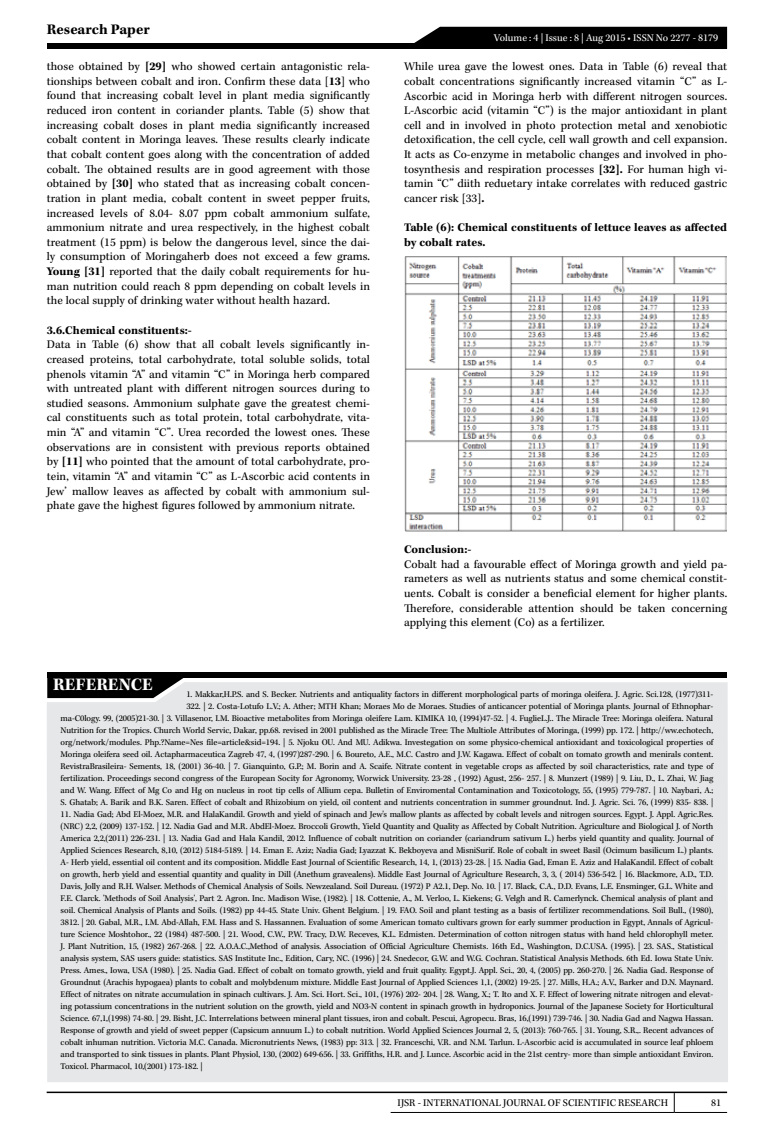
<style>
.page{position:relative;width:774px;height:1136px;background:#fff}
.page>*{position:absolute;margin:0;border:0;box-sizing:border-box;transform-origin:0 0}
.t1{font:700 18px "Kepler Std";letter-spacing:.005em;color:#fff}
.t2{font:700 15px "Kepler Std";color:#000}
.t3{font:12px/14.7px "Kepler Std";color:#000;text-align:justify}
.t4{font:700 12px/14.7px "Kepler Std";color:#000}
.t5{font:10.5px "Kepler Std";color:#000}
.t6{font:10.5px "Kepler Std";color:#fff}
.t7{font:9px/12px "Kepler Std";letter-spacing:-.01em;color:#000;text-align:right}
.s1{font-weight:700}
</style>
<div class="page">
<hr style="left:47px;top:1091px;width:680px;height:1px;background:#000">
<svg style="left:674px;top:1092px;width:1px;height:19px"></svg>
<hr style="left:391px;top:1111px;width:283px;height:1px;background:#000">
<hr style="left:674px;top:1111px;width:53px;height:1px;background:#000">
<div style="left:47px;top:43px;width:680px;height:6px;background:#000"></div>
<div style="left:414px;top:27px;width:313px;height:16px;background:#000"></div>
<img style="left:404px;top:256px;width:322px;height:276px">
<div style="left:47px;top:682px;width:681px;height:399px;background:#e6e7e8"></div>
<div style="left:47px;top:672px;width:680px;height:5px;background:#000"></div>
<svg style="left:47px;top:677px;width:139px;height:21px"></svg>
<h2 class="t2" style="left:47px;top:21px;width:104px">Research Paper</h2>
<p class="t3" style="left:47px;top:59px;width:325px">those obtained by <span class="s1">[29]</span> who showed certain antagonistic rela&shy;tionships between cobalt and iron. Confirm these data [<span class="s1">13</span>] who found that increasing cobalt level in plant media significantly reduced iron content in coriander plants. Table (5) show that increasing cobalt doses in plant media significantly increased cobalt content in Moringa leaves. These results clearly indicate that cobalt content goes along with the concentration of added cobalt. The obtained results are in good agreement with those obtained by <span class="s1">[30]</span> who stated that as increasing cobalt concen&shy;tration in plant media, cobalt content in sweet pepper fruits, increased levels of 8.04- 8.07 ppm cobalt ammonium sulfate, ammonium nitrate and urea respectively, in the highest cobalt treatment (15 ppm) is below the dangerous level, since the dai&shy;ly consumption of Moringaherb does not exceed a few grams.<br><span class="s1">Young [31]</span> reported that the daily cobalt requirements for hu&shy;man nutrition could reach 8 ppm depending on cobalt levels in the local supply of drinking water without health hazard.</p>
<h3 class="t4" style="left:47px;top:323px;width:147px">3.6.Chemical constituents:-</h3>
<p class="t3" style="left:47px;top:337px;width:325px">Data in Table (6) show that all cobalt levels significantly in&shy;creased proteins, total carbohydrate, total soluble solids, total phenols vitamin “A” and vitamin “C” in Moringa herb compared with untreated plant with different nitrogen sources during to studied seasons. Ammonium sulphate gave the greatest chemi&shy;cal constituents such as total protein, total carbohydrate, vita&shy;min “A” and vitamin “C”. Urea recorded the lowest ones. These observations are in consistent with previous reports obtained by <span class="s1">[11]</span> who pointed that the amount of total carbohydrate, pro&shy;tein, vitamin “A” and vitamin “C” as L-Ascorbic acid contents in Jew’ mallow leaves as affected by cobalt with ammonium sul&shy;phate gave the highest figures followed by ammonium nitrate.</p>
<p class="t6" style="left:494px;top:32px;width:226px">Volume : 4 | Issue : 8 | Aug 2015 • ISSN No 2277 - 8179</p>
<p class="t3" style="left:404px;top:60px;width:325px">While urea gave the lowest ones. Data in Table (6) reveal that cobalt concentrations significantly increased vitamin “C” as L-Ascorbic acid in Moringa herb with different nitrogen sources.<br>L-Ascorbic acid (vitamin “C”) is the major antioxidant in plant cell and in involved in photo protection metal and xenobiotic detoxification, the cell cycle, cell wall growth and cell expansion.<br>It acts as Co-enzyme in metabolic changes and involved in pho&shy;tosynthesis and respiration processes <span class="s1">[32].</span> For human high vi&shy;tamin “C” diith reduetary intake correlates with reduced gastric cancer risk [33]<span class="s1">.</span></p>
<h3 class="t4" style="left:404px;top:220px;width:325px">Table (6): Chemical constituents of lettuce leaves as affected by cobalt rates.</h3>
<h3 class="t4" style="left:404px;top:542px;width:69px">Conclusion:-</h3>
<p class="t3" style="left:404px;top:557px;width:325px">Cobalt had a favourable effect of Moringa growth and yield pa&shy;rameters as well as nutrients status and some chemical constit&shy;uents. Cobalt is consider a beneficial element for higher plants.<br>Therefore, considerable attention should be taken concerning applying this element (Co) as a fertilizer.</p>
<h1 class="t1" style="left:53px;top:674px;width:101px">REFERENCE</h1>
<p class="t7" style="left:61px;top:688px;width:654px">1. Makkar,H.P.S. and S. Becker. Nutrients and antiquality factors in different morphological parts of moringa oleifera. J. Agric. Sci.128, (1977)311-<br>322. | 2. Costa-Lotufo L.V.; A. Ather; MTH Khan; Moraes Mo de Moraes. Studies of anticancer potential of Moringa plants. Journal of Ethnophar-<br>ma-C0logy. 99, (2005)21-30. | 3. Villasenor, I.M. Bioactive metabolites from Moringa oleifere Lam. KIMIKA 10, (1994)47-52. | 4. FuglieL.J.. The Miracle Tree: Moringa oleifera. Natural Nutrition for the Tropics. Church World Servic, Dakar, pp.68. revised in 2001 published as the Miracle Tree: The Multiole Attributes of Moringa, (1999) pp. 172. | http://ww.echotech, org/network/modules. Php.?Name=Nes file=article&amp;sid=194. | 5. Njoku OU. And MU. Adikwa. Investegation on some physico-chemical antioxidant and toxicological properties of Moringa oleifera seed oil. Actapharmaceutica Zagreb 47, 4, (1997)287-290. | 6. Boureto, A.E., M.C. Castro and J.W. Kagawa. Effect of cobalt on tomato growth and menirals content.<br>RevistraBrasileira- Sements, 18, (2001) 36-40. | 7. Gianquinto, G.P.; M. Borin and A. Scaife. Nitrate content in vegetable crops as affected by soil characteristics, rate and type of fertilization. Proceedings second congress of the European Socity for Agronomy, Worwick University. 23-28 , (1992) Agust, 256- 257. | 8. Munzert (1989) | 9. Liu, D., L. Zhai, W. Jiag and W. Wang. Effect of Mg Co and Hg on nucleus in root tip cells of Allium cepa. Bulletin of Enviromental Contamination and Toxicotology, 55, (1995) 779-787. | 10. Naybari, A.; S. Ghatab; A. Barik and B.K. Saren. Effect of cobalt and Rhizobium on yield, oil content and nutrients concentration in summer groundnut. Ind. J. Agric. Sci. 76, (1999) 835- 838. |</p>
<p class="t7" style="left:61px;top:808px;width:654px;text-align:justify">11. Nadia Gad; Abd El-Moez, M.R. and HalaKandil. Growth and yield of spinach and Jew's mallow plants as affected by cobalt levels and nitrogen sources. Egypt. J. Appl. Agric.Res. (NRC) 2,2, (2009) 137-152. | 12. Nadia Gad and M.R. AbdEl-Moez. Broccoli Growth, Yield Quantity and Quality as Affected by Cobalt Nutrition. Agriculture and Biological J. of North America 2,2,(2011) 226-231. | 13. Nadia Gad and Hala Kandil, 2012. Influence of cobalt nutrition on coriander (cariandrum sativum L.) herbs yield quantity and quality. Journal of Applied Sciences Research, 8,10, (2012) 5184-5189. | 14. Eman E. Aziz; Nadia Gad; Lyazzat K. Bekboyeva and MisniSurif. Role of cobalt in sweet Basil (Ocimum basilicum L.) plants.<br>A- Herb yield, essential oil content and its composition. Middle East Journal of Scientific Research, 14, 1, (2013) 23-28. | 15. Nadia Gad, Eman E. Aziz and HalaKandil. Effect of cobalt on growth, herb yield and essential quantity and quality in Dill (Anethum gravealens). Middle East Journal of Agriculture Research, 3, 3, ( 2014) 536-542. | 16. Blackmore, A.D., T.D.<br>Davis, Jolly and R.H. Walser. Methods of Chemical Analysis of Soils. Newzealand. Soil Dureau. (1972) P A2.1, Dep. No. 10. | 17. Black, C.A., D.D. Evans, L.E. Ensminger, G.L. White and F.E. Clarck. 'Methods of Soil Analysis', Part 2. Agron. Inc. Madison Wise, (1982). | 18. Cottenie, A., M. Verloo, L. Kiekens; G. Velgh and R. Camerlynck. Chemical analysis of plant and soil. Chemical Analysis of Plants and Soils. (1982) pp 44-45. State Univ. Ghent Belgium. | 19. FAO. Soil and plant testing as a basis of fertilizer recommendations. Soil Bull., (1980), 3812. | 20. Gabal, M.R., I.M. Abd-Allah, F.M. Hass and S. Hassannen. Evaluation of some American tomato cultivars grown for early summer production in Egypt, Annals of Agricul&shy;ture Science Moshtohor., 22 (1984) 487-500. | 21. Wood, C.W., P.W. Tracy, D.W. Receves, K.L. Edmisten. Determination of cotton nitrogen status with hand held chlorophyll meter.<br>J. Plant Nutrition, 15, (1982) 267-268. | 22. A.O.A.C.,Method of analysis. Association of Official Agriculture Chemists. 16th Ed., Washington, D.C.USA. (1995). | 23. SAS., Statistical analysis system, SAS users guide: statistics. SAS Institute Inc., Edition, Cary, NC. (1996) | 24. Snedecor, G.W. and W.G. Cochran. Statistical Analysis Methods. 6th Ed. Iowa State Univ.<br>Press. Ames., Iowa, USA (1980). | 25. Nadia Gad. Effect of cobalt on tomato growth, yield and fruit quality. Egypt.J. Appl. Sci., 20, 4, (2005) pp. 260-270. | 26. Nadia Gad. Response of Groundnut (Arachis hypogaea) plants to cobalt and molybdenum mixture. Middle East Journal of Applied Sciences 1,1, (2002) 19-25. | 27. Mills, H.A.; A.V., Barker and D.N. Maynard.<br>Effect of nitrates on nitrate accumulation in spinach cultivars. J. Am. Sci. Hort. Sci., 101, (1976) 202- 204. | 28. Wang, X.; T. Ito and X. F. Effect of lowering nitrate nitrogen and elevat&shy;ing potassium concentrations in the nutrient solution on the growth, yield and NO3-N content in spinach growth in hydroponics. Journal of the Japanese Society for Horticultural Science. 67,1,(1998) 74-80. | 29. Bisht, J.C. Interrelations between mineral plant tissues, iron and cobalt. Pescui, Agropecu. Bras, 16,(1991) 739-746. | 30. Nadia Gad and Nagwa Hassan.<br>Response of growth and yield of sweet pepper (Capsicum annuum L.) to cobalt nutrition. World Applied Sciences Journal 2, 5, (2013): 760-765. | 31. Young, S.R.,. Recent advances of cobalt inhuman nutrition. Victoria M.C. Canada. Micronutrients News, (1983) pp: 313. | 32. Franceschi, V.R. and N.M. Tarlun. L-Ascorbic acid is accumulated in source leaf phloem and transported to sink tissues in plants. Plant Physiol, 130, (2002) 649-656. | 33. Griffiths, H.R. and J. Lunce. Ascorbic acid in the 21st centry- more than simple antioxidant Environ.<br>Toxicol. Pharmacol, 10,(2001) 173-182. |</p>
<p class="t5" style="left:398px;top:1097px;width:272px">IJSR - INTERNATIONAL JOURNAL OF SCIENTIFIC RESEARCH</p>
<p class="t5" style="left:711px;top:1097px;width:12px">81</p>
</div>
